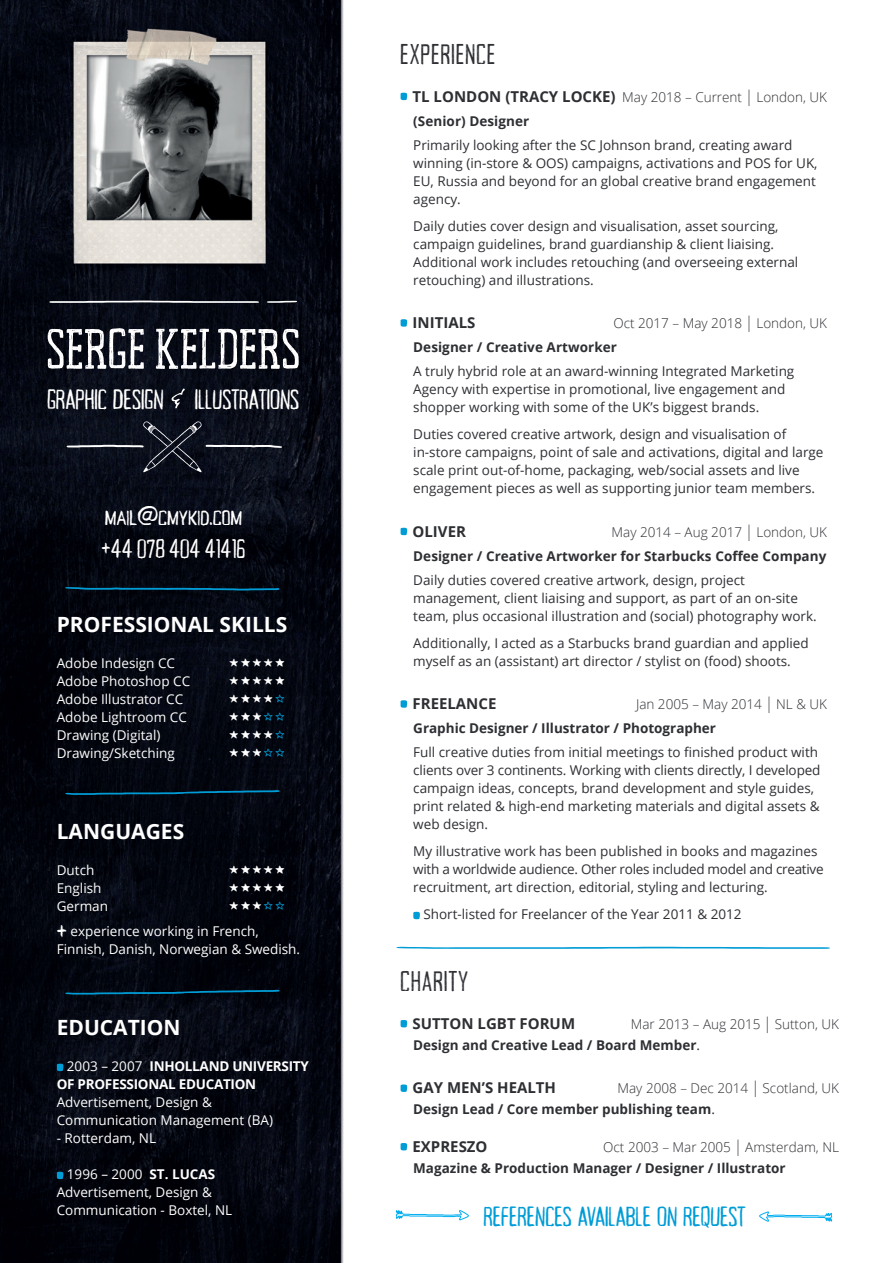
<style>
.page{position:relative;width:893px;height:1263px;background:#fff}
.page>*{position:absolute;margin:0;border:0;box-sizing:border-box;transform-origin:0 0}
.t1{font:56.7px "Tallow TC Sketch";letter-spacing:.01em;color:#fff}
.t2{font:30px "Tallow Sans TC Pen";color:#fff}
.t3{font:28.5px "Tallow Sans TC Sketch";letter-spacing:.05em;color:#2d2f33}
.t4{font:28.05px "Tallow Sans TC Pen";color:#fff}
.t5{font:27.75px "Tallow Sans TC Pen";color:#009cd6}
.t6{font:27px "Tallow Sans TC Pen";color:#fff}
.t7{font:700 21px "Open Sans";color:#fff}
.t8{font:16.5px "Skitch Ornaments Solid";color:#fff}
.t9{font:700 15px "Open Sans";color:#2d2f33}
.t10{font:13.5px/18px "Open Sans";color:#2d2f33}
.t11{font:13.5px/18px "Open Sans";color:#fff}
.t12{font:700 13.5px "Open Sans";color:#2d2f33}
.t13{font:300 13.5px "Open Sans";color:#2d2f33}
.t14{font:700 13.5px/18px "Open Sans";letter-spacing:-.02em;color:#fff}
.s1{color:#009cd6}
.s2{font-weight:400}
.s3{font-weight:700}
.s4{font-weight:700;font-size:15px}
.s5{font-size:16.2px}
</style>
<div class="page">
<svg style="left:400px;top:1020px;width:7px;height:7px"></svg>
<svg style="left:400px;top:1084px;width:7px;height:8px"></svg>
<svg style="left:400px;top:1143px;width:7px;height:7px"></svg>
<img style="left:0;top:0;width:344px;height:1263px">
<svg style="left:172px;top:389px;width:13px;height:19px"></svg>
<svg style="left:66px;top:421px;width:216px;height:51px;background:#181c28"></svg>
<svg style="left:49px;top:301px;width:210px;height:2px"></svg>
<svg style="left:267px;top:301px;width:30px;height:2px"></svg>
<svg style="left:400px;top:93px;width:7px;height:7px"></svg>
<svg style="left:400px;top:319px;width:7px;height:8px"></svg>
<svg style="left:400px;top:528px;width:7px;height:7px"></svg>
<svg style="left:400px;top:700px;width:7px;height:8px"></svg>
<svg style="left:413px;top:912px;width:7px;height:7px"></svg>
<svg style="left:395px;top:1210px;width:74px;height:11px"></svg>
<svg style="left:759px;top:1211px;width:74px;height:11px"></svg>
<svg style="left:65px;top:587px;width:215px;height:3px"></svg>
<svg style="left:65px;top:790px;width:215px;height:5px"></svg>
<svg style="left:65px;top:990px;width:215px;height:5px"></svg>
<svg style="left:57px;top:1064px;width:6px;height:7px"></svg>
<svg style="left:57px;top:1172px;width:6px;height:7px"></svg>
<svg style="left:396px;top:947px;width:434px;height:2px"></svg>
<svg style="left:230px;top:713px;width:8px;height:8px"></svg>
<svg style="left:253px;top:713px;width:8px;height:8px"></svg>
<svg style="left:230px;top:749px;width:8px;height:8px"></svg>
<svg style="left:253px;top:749px;width:8px;height:8px"></svg>
<svg style="left:230px;top:902px;width:8px;height:7px"></svg>
<svg style="left:253px;top:901px;width:8px;height:8px"></svg>
<svg style="left:230px;top:659px;width:54px;height:8px"></svg>
<svg style="left:230px;top:677px;width:54px;height:8px"></svg>
<svg style="left:230px;top:695px;width:54px;height:8px"></svg>
<svg style="left:230px;top:731px;width:54px;height:8px"></svg>
<svg style="left:230px;top:865px;width:54px;height:8px"></svg>
<svg style="left:230px;top:883px;width:54px;height:8px"></svg>
<p class="t1" style="left:46px;top:321px;width:255px">SERGE KELDERS</p>
<p class="t4" style="left:47px;top:384px;width:254px">GRAPHIC DESIGN ILLUSTRATIONS</p>
<p class="t6" style="left:105px;top:501px;width:139px">mail@cmykid.com</p>
<p class="t6" style="left:102px;top:534px;width:145px">+44 078 404 41416</p>
<p class="t7" style="left:57px;top:610px;width:232px">PROFESSIONAL SKILLS</p>
<p class="t11" style="left:57px;top:654px;width:120px">Adobe Indesign CC</p>
<p class="t11" style="left:57px;top:672px;width:135px">Adobe Photoshop CC</p>
<p class="t11" style="left:57px;top:690px;width:128px">Adobe Illustrator CC</p>
<p class="t11" style="left:57px;top:708px;width:132px">Adobe Lightroom CC</p>
<p class="t8" style="left:241px;top:707px;width:46px">✔ <span class="s1">✔✔</span></p>
<p class="t11" style="left:57px;top:726px;width:105px">Drawing (Digital)</p>
<p class="t11" style="left:57px;top:744px;width:120px">Drawing/Sketching</p>
<p class="t8" style="left:241px;top:743px;width:46px">✔ <span class="s1">✔✔</span></p>
<p class="t7" style="left:57px;top:816px;width:129px">LANGUAGES</p>
<p class="t11" style="left:57px;top:861px;width:39px">Dutch</p>
<p class="t11" style="left:57px;top:879px;width:46px">English</p>
<p class="t11" style="left:57px;top:897px;width:53px">German</p>
<p class="t8" style="left:241px;top:895px;width:46px">✔ <span class="s1">✔✔</span></p>
<p class="t2" style="left:57px;top:916px;width:12px">+</p>
<p class="t11" style="left:57px;top:922px;width:245px;text-indent:14px">experience working in French,<br>Finnish, Danish, Norwegian &amp; Swedish.</p>
<p class="t7" style="left:57px;top:1013px;width:125px">EDUCATION</p>
<p class="t14" style="left:57px;top:1057px;width:254px;text-indent:10px"><span class="s2">2003 – 2007</span> INHOLLAND UNIVERSITY<br>OF PROFESSIONAL EDUCATION</p>
<p class="t11" style="left:57px;top:1093px;width:218px">Advertisement, Design &amp;<br>Communication Management (BA)</p>
<p class="t11" style="left:57px;top:1129px;width:101px">- Rotterdam, NL</p>
<p class="t11" style="left:67px;top:1165px;width:150px">1996 – 2000 <span class="s3">ST. LUCAS</span></p>
<p class="t11" style="left:57px;top:1183px;width:177px">Advertisement, Design &amp;<br>Communication - Boxtel, NL</p>
<p class="t3" style="left:400px;top:40px;width:96px">EXPERIENCE</p>
<p class="t13" style="left:413px;top:87px;width:416px"><span class="s4">TL LONDON (TRACY LOCKE)</span> May 2018 – Current <span class="s5">|</span> London, UK</p>
<p class="t12" style="left:413px;top:111px;width:118px">(Senior) Designer</p>
<p class="t10" style="left:413px;top:135px;width:406px">Primarily looking after the SC Johnson brand, creating award winning (in-store &amp; OOS) campaigns, activations and POS for UK, EU, Russia and beyond for an global creative brand engagement agency.</p>
<p class="t10" style="left:413px;top:216px;width:387px">Daily duties cover design and visualisation, asset sourcing, campaign guidelines, brand guardianship &amp; client liaising.<br>Additional work includes retouching (and overseeing external retouching) and illustrations.</p>
<p class="t9" style="left:413px;top:312px;width:64px">INITIALS</p>
<p class="t13" style="left:613px;top:314px;width:215px">Oct 2017 – May 2018 <span class="s5">|</span> London, UK</p>
<p class="t12" style="left:413px;top:338px;width:205px">Designer / Creative Artworker</p>
<p class="t10" style="left:413px;top:362px;width:383px">A truly hybrid role at an award-winning Integrated Marketing<br>Agency with expertise in promotional, live engagement and shopper working with some of the UK’s biggest brands.</p>
<p class="t10" style="left:413px;top:425px;width:412px">Duties covered creative artwork, design and visualisation of in-store campaigns, point of sale and activations, digital and large scale print out-of-home, packaging, web/social assets and live engagement pieces as well as supporting junior team members.</p>
<p class="t9" style="left:413px;top:521px;width:55px">OLIVER</p>
<p class="t13" style="left:611px;top:522px;width:217px">May 2014 – Aug 2017 <span class="s5">|</span> London, UK</p>
<p class="t12" style="left:413px;top:546px;width:415px">Designer / Creative Artworker for Starbucks Coffee Company</p>
<p class="t10" style="left:413px;top:570px;width:405px">Daily duties covered creative artwork, design, project management, client liaising and support, as part of an on-site team, plus occasional illustration and (social) photography work.</p>
<p class="t10" style="left:413px;top:633px;width:397px">Additionally, I acted as a Starbucks brand guardian and applied myself as an (assistant) art director / stylist on (food) shoots.</p>
<p class="t9" style="left:413px;top:693px;width:85px">FREELANCE</p>
<p class="t13" style="left:636px;top:695px;width:193px">Jan 2005 – May 2014 <span class="s5">|</span> NL &amp; UK</p>
<p class="t12" style="left:413px;top:719px;width:304px">Graphic Designer / Illustrator / Photographer</p>
<p class="t10" style="left:413px;top:743px;width:409px">Full creative duties from initial meetings to finished product with clients over 3 continents. Working with clients directly, I developed campaign ideas, concepts, brand development and style guides, print related &amp; high-end marketing materials and digital assets &amp; web design.</p>
<p class="t10" style="left:413px;top:842px;width:412px">My illustrative work has been published in books and magazines with a worldwide audience. Other roles included model and creative recruitment, art direction, editorial, styling and lecturing.</p>
<p class="t10" style="left:423px;top:905px;width:320px">Short-listed for Freelancer of the Year 2011 &amp; 2012</p>
<p class="t3" style="left:400px;top:967px;width:69px">CHARITY</p>
<p class="t9" style="left:413px;top:1013px;width:164px">SUTTON LGBT FORUM</p>
<p class="t13" style="left:631px;top:1015px;width:210px">Mar 2013 – Aug 2015 <span class="s5">|</span> Sutton, UK</p>
<p class="t12" style="left:413px;top:1035px;width:288px">Design and Creative Lead / Board Member<span class="s2">.</span></p>
<p class="t9" style="left:413px;top:1077px;width:145px">GAY MEN’S HEALTH</p>
<p class="t13" style="left:617px;top:1079px;width:223px">May 2008 – Dec 2014 <span class="s5">|</span> Scotland, UK</p>
<p class="t12" style="left:413px;top:1100px;width:303px">Design Lead / Core member publishing team<span class="s2">.</span></p>
<p class="t9" style="left:413px;top:1136px;width:77px">EXPRESZO</p>
<p class="t13" style="left:603px;top:1138px;width:237px">Oct 2003 – Mar 2005 <span class="s5">|</span> Amsterdam, NL</p>
<p class="t12" style="left:413px;top:1158px;width:374px">Magazine &amp; Production Manager / Designer / Illustrator</p>
<p class="t5" style="left:483px;top:1201px;width:263px">REFERENCES AVAILABLE ON REQUEST</p>
</div>
